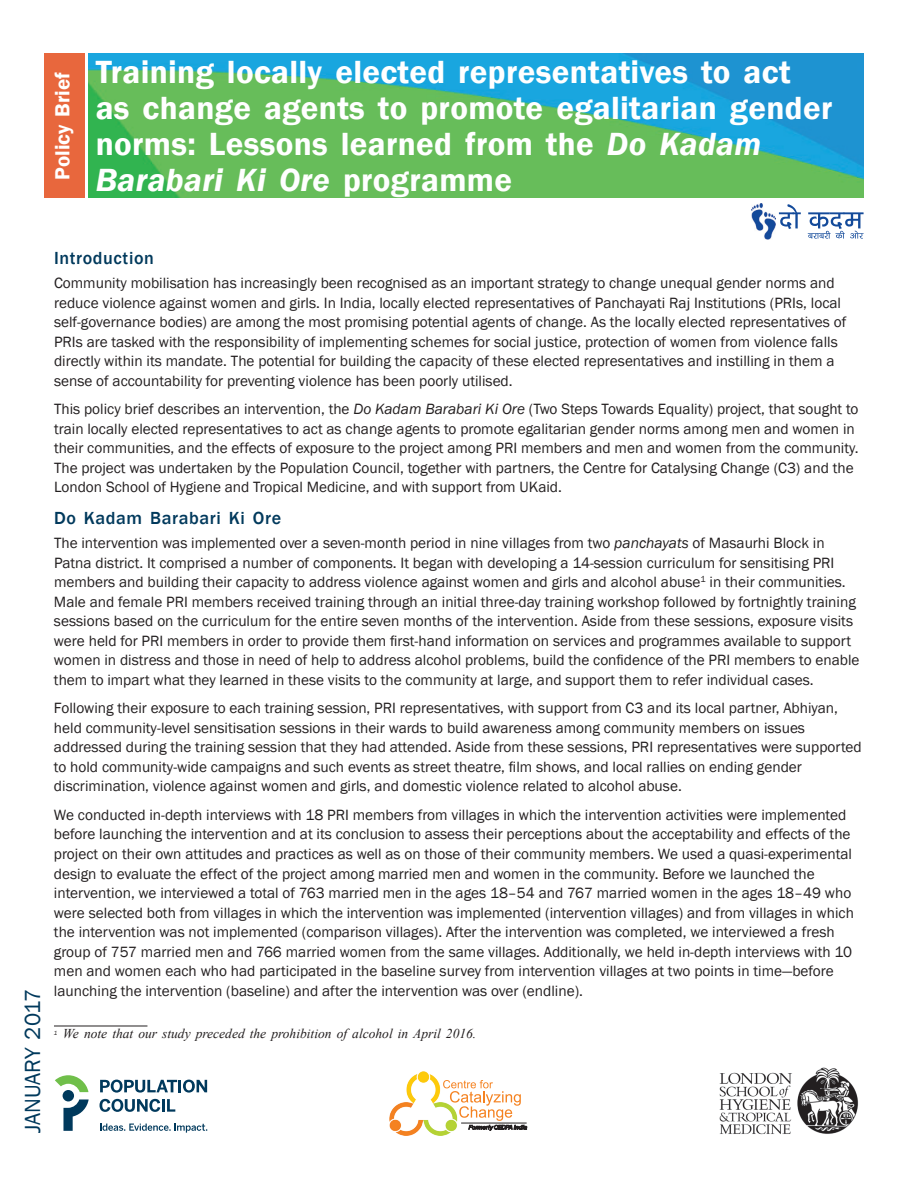
<style>
.page{position:relative;width:918px;height:1188px;background:#fff}
.page>*{position:absolute;margin:0;border:0;box-sizing:border-box;transform-origin:0 0}
.t1{font:600 33px/36px "Franklin Gothic";letter-spacing:.01em;color:#fff}
.t2{font:22.5px "Franklin Gothic";letter-spacing:-.015em;color:#00395c}
.t3{font:600 21px "Franklin Gothic";color:#fff}
.t4{font:500 18px "Franklin Gothic";letter-spacing:.035em;color:#00395c}
.t5{font:15.3px/19.5px "Franklin Gothic";color:#231f20}
.t6{font:italic 13.5px "Times New Roman";color:#231f20}
.s1{font-style:italic}
</style>
<div class="page">
<img style="left:89px;top:54px;width:775px;height:144px">
<div style="left:44px;top:54px;width:40px;height:144px;background:#e8673d"></div>
<svg style="left:779px;top:204px;width:22px;height:25px"></svg>
<svg style="left:808px;top:212px;width:56px;height:27px"></svg>
<img style="left:752px;top:204px;width:23px;height:36px">
<svg style="left:458px;top:1080px;width:69px;height:51px"></svg>
<img style="left:390px;top:1072px;width:68px;height:63px">
<svg style="left:100px;top:1080px;width:107px;height:13px"></svg>
<svg style="left:100px;top:1099px;width:75px;height:13px"></svg>
<div style="left:63px;top:1090px;width:11px;height:11px;background:#00395c;border-radius:50%"></div>
<svg style="left:63px;top:1099px;width:26px;height:32px"></svg>
<svg style="left:55px;top:1075px;width:33px;height:17px"></svg>
<svg style="left:100px;top:1124px;width:107px;height:9px"></svg>
<hr style="left:54px;top:1026px;width:93px;height:1px;background:#231f20">
<img style="left:719px;top:1067px;width:140px;height:68px">
<h3 class="t3" style="left:50px;top:180px;width:109px;rotate:-90deg">Policy Brief</h3>
<h1 class="t1" style="left:96px;top:54px;width:738px">Training locally elected representatives to act as change agents to promote egalitarian gender norms: Lessons learned from the <span class="s1">Do Kadam Barabari Ki Ore</span> programme</h1>
<h2 class="t2" style="left:19px;top:1133px;width:145px;rotate:-90deg">JANUARY 2017</h2>
<p class="t4" style="left:54px;top:247px;width:101px">Introduction</p>
<p class="t5" style="left:54px;top:274px;width:794px">Community mobilisation has increasingly been recognised as an important strategy to change unequal gender norms and reduce violence against women and girls. In India, locally elected representatives of Panchayati Raj Institutions (PRIs, local self-governance bodies) are among the most promising potential agents of change. As the locally elected representatives of PRIs are tasked with the responsibility of implementing schemes for social justice, protection of women from violence falls directly within its mandate. The potential for building the capacity of these elected representatives and instilling in them a sense of accountability for preventing violence has been poorly utilised.</p>
<p class="t5" style="left:54px;top:400px;width:806px">This policy brief describes an intervention, the <span class="s1">Do Kadam Barabari Ki Ore</span> (Two Steps Towards Equality) project, that sought to train locally elected representatives to act as change agents to promote egalitarian gender norms among men and women in their communities, and the effects of exposure to the project among PRI members and men and women from the community.<br>The project was undertaken by the Population Council, together with partners, the Centre for Catalysing Change (C3) and the London School of Hygiene and Tropical Medicine, and with support from UKaid.</p>
<p class="t4" style="left:54px;top:507px;width:229px">Do Kadam Barabari Ki Ore</p>
<p class="t5" style="left:54px;top:534px;width:807px">The intervention was implemented over a seven-month period in nine villages from two <span class="s1">panchayats</span> of Masaurhi Block in Patna district. It comprised a number of components. It began with developing a 14-session curriculum for sensitising PRI members and building their capacity to address violence against women and girls and alcohol abuse<sup>1</sup> in their communities.<br>Male and female PRI members received training through an initial three-day training workshop followed by fortnightly training sessions based on the curriculum for the entire seven months of the intervention. Aside from these sessions, exposure visits were held for PRI members in order to provide them first-hand information on services and programmes available to support women in distress and those in need of help to address alcohol problems, build the confidence of the PRI members to enable them to impart what they learned in these visits to the community at large, and support them to refer individual cases.</p>
<p class="t5" style="left:54px;top:699px;width:809px">Following their exposure to each training session, PRI representatives, with support from C3 and its local partner, Abhiyan, held community-level sensitisation sessions in their wards to build awareness among community members on issues addressed during the training session that they had attended. Aside from these sessions, PRI representatives were supported to hold community-wide campaigns and such events as street theatre, film shows, and local rallies on ending gender discrimination, violence against women and girls, and domestic violence related to alcohol abuse.</p>
<p class="t5" style="left:54px;top:805px;width:801px">We conducted in-depth interviews with 18 PRI members from villages in which the intervention activities were implemented before launching the intervention and at its conclusion to assess their perceptions about the acceptability and effects of the project on their own attitudes and practices as well as on those of their community members. We used a quasi-experimental design to evaluate the effect of the project among married men and women in the community. Before we launched the intervention, we interviewed a total of 763 married men in the ages 18–54 and 767 married women in the ages 18–49 who were selected both from villages in which the intervention was implemented (intervention villages) and from villages in which the intervention was not implemented (comparison villages). After the intervention was completed, we interviewed a fresh group of 757 married men and 766 married women from the same villages. Additionally, we held in-depth interviews with 10 men and women each who had participated in the baseline survey from intervention villages at two points in time—before launching the intervention (baseline) and after the intervention was over (endline).</p>
<p class="t6" style="left:54px;top:1025px;width:424px"><sup>1</sup> We note that our study preceded the prohibition of alcohol in April 2016.</p>
</div>
